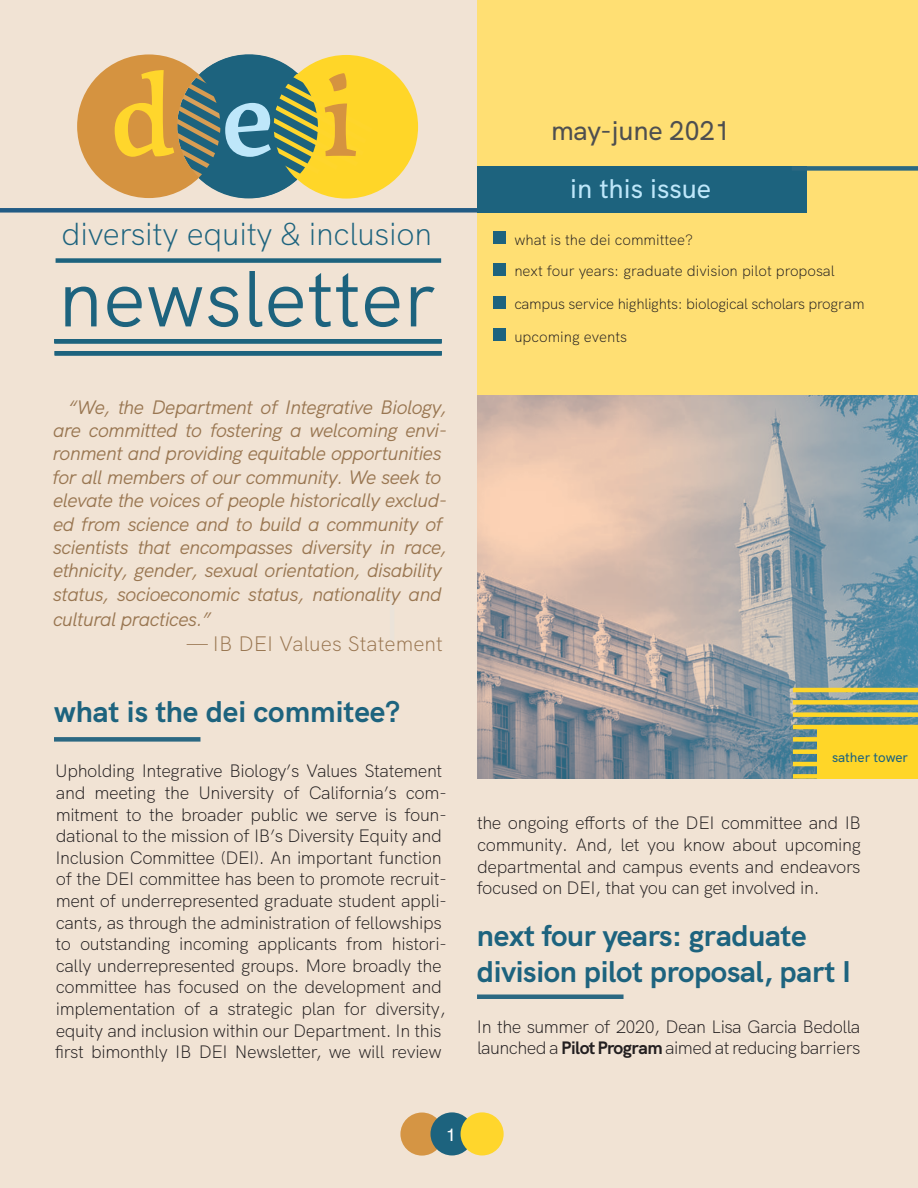
<style>
.page{position:relative;width:918px;height:1188px;background:#f1e3d4}
.page>*{position:absolute;margin:0;border:0;box-sizing:border-box;transform-origin:0 0}
.t1{font:500 122.85px "Garibaldi";color:#ffd62c}
.t2{font:79.5px "HK Grotesk";letter-spacing:.005em;color:#1d637e}
.t3{font:300 31.95px "HK Grotesk";letter-spacing:-.01em;color:#1d637e}
.t4{font:700 30px "HK Grotesk";letter-spacing:-.01em;color:#1d637e}
.t5{font:500 27px "HK Grotesk";letter-spacing:-.01em;color:#4e4f50}
.t6{font:500 27px "HK Grotesk";color:#bee7fa}
.t7{font:300 21px "HK Grotesk";letter-spacing:.005em;color:#997651}
.t8{font:italic 19.5px/23.4px "HK Grotesk";letter-spacing:-.02em;color:#997651}
.t9{font:300 18px/21.6px "HK Grotesk";letter-spacing:-.02em;color:#231f20}
.t10{font:18px "Helvetica";color:#fff}
.t11{font:300 15px "HK Grotesk";color:#231f20}
.t12{font:300 15px "HK Grotesk";letter-spacing:-.02em;color:#231f20}
.t13{font:500 13.5px "HK Grotesk";letter-spacing:-.005em;color:#1d637e}
.s1{color:#bee7fa}
.s2{color:#d59340}
.s3{font-weight:700}
</style>
<div class="page">
<div style="left:56px;top:258px;width:385px;height:5px;background:#1d637e"></div>
<div style="left:0;top:208px;width:578px;height:5px;background:#225b84"></div>
<div style="left:400px;top:1113px;width:44px;height:43px;background:#d59340;border-radius:50%"></div>
<div style="left:430px;top:1112px;width:44px;height:43px;background:#1d637e;border-radius:50%"></div>
<div style="left:461px;top:1112px;width:43px;height:43px;background:#ffd62c;border-radius:50%"></div>
<img style="left:477px;top:394px;width:149px;height:385px">
<svg style="left:77px;top:54px;width:341px;height:145px;background:#b2a560"></svg>
<div style="left:54px;top:737px;width:146px;height:5px;background:#2b6882"></div>
<hr style="left:390px;top:595px;width:4px;height:46px;background:#ebe3d9">
<div style="left:55px;top:339px;width:387px;height:5px;background:#1d637e"></div>
<div style="left:55px;top:351px;width:387px;height:5px;background:#1d637e"></div>
<svg style="left:626px;top:394px;width:292px;height:385px;background:#9ba4a9"></svg>
<hr style="left:793px;top:725px;width:125px;height:4px;background:#ffd628">
<div style="left:793px;top:737px;width:125px;height:5px;background:#ffd628"></div>
<div style="left:793px;top:749px;width:125px;height:5px;background:#ffd628"></div>
<hr style="left:793px;top:762px;width:125px;height:4px;background:#ffd628">
<div style="left:793px;top:774px;width:125px;height:5px;background:#ffd628"></div>
<hr style="left:793px;top:688px;width:125px;height:4px;background:#ffd628">
<div style="left:793px;top:700px;width:125px;height:5px;background:#ffd628"></div>
<div style="left:793px;top:712px;width:125px;height:5px;background:#ffd628"></div>
<div style="left:817px;top:725px;width:101px;height:54px;background:#ffd628"></div>
<div style="left:477px;top:0;width:441px;height:394px;background:#ffdf73"></div>
<div style="left:477px;top:994px;width:147px;height:5px;background:#2b6882"></div>
<div style="left:477px;top:166px;width:330px;height:46px;background:#1d637e"></div>
<div style="left:493px;top:231px;width:13px;height:13px;background:#1d637e"></div>
<div style="left:493px;top:263px;width:13px;height:13px;background:#1d637e"></div>
<div style="left:493px;top:296px;width:13px;height:13px;background:#1d637e"></div>
<div style="left:493px;top:328px;width:13px;height:13px;background:#1d637e"></div>
<div style="left:792px;top:166px;width:126px;height:5px;background:#2b6882"></div>
<p class="t1" style="left:110px;top:43px;width:249px">d <span class="s1">e</span> <span class="s2">i</span></p>
<p class="t3" style="left:62px;top:209px;width:372px">diversity equity &amp; inclusion</p>
<p class="t2" style="left:58px;top:237px;width:379px">newsletter</p>
<p class="t8" style="left:52px;top:393px;width:396px;text-indent:16px">“We, the Department of Integrative Biology, are committed to fostering a welcoming envi&shy;ronment and providing equitable opportunities for all members of our community. We seek to elevate the voices of people historically exclud&shy;ed from science and to build a community of scientists that encompasses diversity in race, ethnicity, gender, sexual orientation, disability status, socioeconomic status, nationality and</p>
<p class="t8" style="left:53px;top:606px;width:159px">cultural practices.”</p>
<p class="t7" style="left:187px;top:628px;width:258px">— IB DEI Values Statement</p>
<p class="t4" style="left:54px;top:689px;width:348px">what is the dei commitee?</p>
<p class="t9" style="left:55px;top:759px;width:393px">Upholding Integrative Biology’s Values Statement and meeting the University of California’s com&shy;mitment to the broader public we serve is foun&shy;dational to the mission of IB’s Diversity Equity and Inclusion Committee (DEI). An important function of the DEI committee has been to promote recruit&shy;ment of underrepresented graduate student appli&shy;cants, as through the administration of fellowships to outstanding incoming applicants from histori&shy;cally underrepresented groups. More broadly the committee has focused on the development and implementation of a strategic plan for diversity, equity and inclusion within our Department. In this first bimonthly IB DEI Newsletter, we will review</p>
<p class="t5" style="left:551px;top:110px;width:181px">may-june 2021</p>
<p class="t6" style="left:570px;top:167px;width:143px">in this issue</p>
<p class="t11" style="left:514px;top:228px;width:180px">what is the dei committee?</p>
<p class="t11" style="left:514px;top:259px;width:322px">next four years: graduate division pilot proposal</p>
<p class="t12" style="left:514px;top:292px;width:352px">campus service highlights: biological scholars program</p>
<p class="t11" style="left:514px;top:325px;width:114px">upcoming events</p>
<p class="t13" style="left:832px;top:747px;width:77px">sather tower</p>
<p class="t9" style="left:477px;top:811px;width:386px;text-align:justify">the ongoing efforts of the DEI committee and IB community. And, let you know about upcoming departmental and campus events and endeavors focused on DEI, that you can get involved in.</p>
<p class="t4" style="left:477px;top:912px;width:331px">next four years: graduate</p>
<p class="t4" style="left:477px;top:948px;width:376px">division pilot proposal, part I</p>
<p class="t9" style="left:477px;top:1014px;width:385px">In the summer of 2020, Dean Lisa Garcia Bedolla launched a <span class="s3">Pilot Program</span> aimed at reducing barriers</p>
<p class="t10" style="left:446px;top:1120px;width:12px">1</p>
</div>
